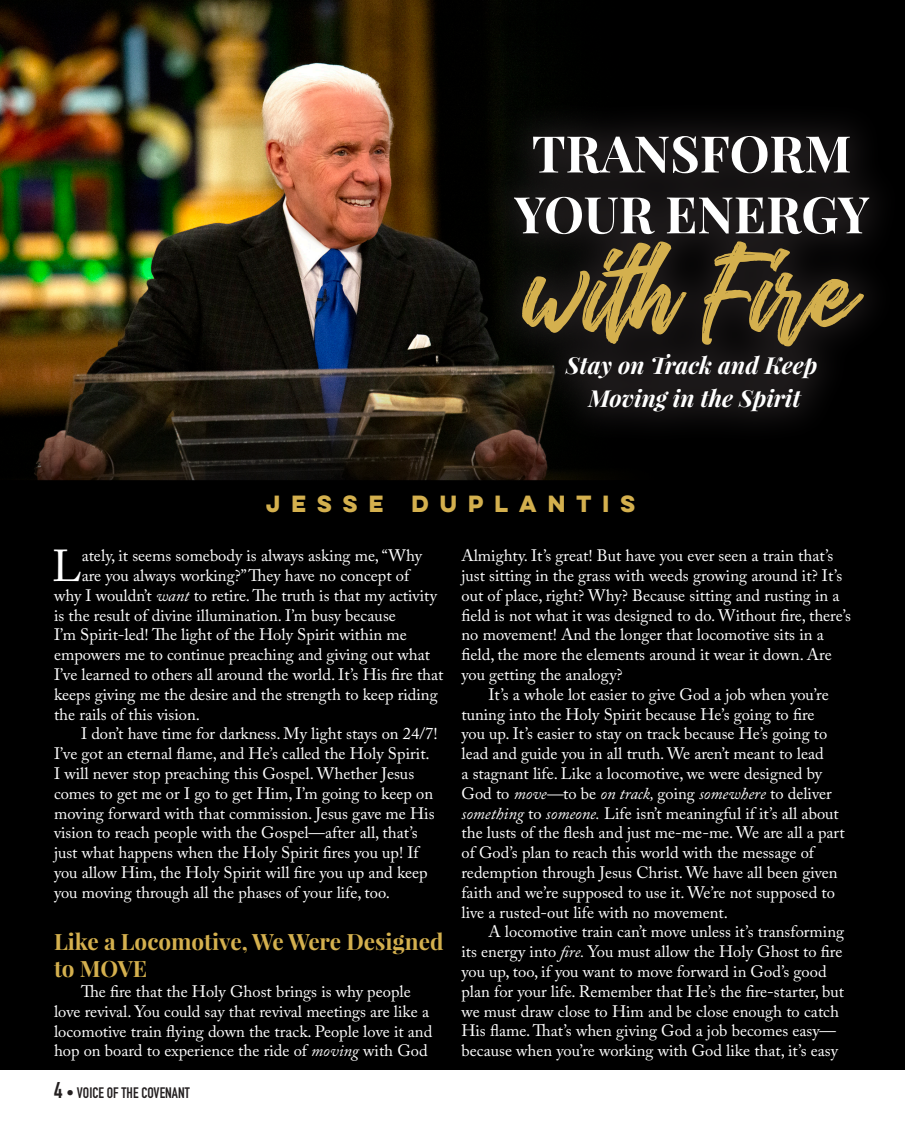
<style>
.page{position:relative;width:905px;height:1134px;background:#fff}
.page>*{position:absolute;margin:0;border:0;box-sizing:border-box;transform-origin:0 0}
.paragraph{font:126.75px "The Historia Demo";color:#d4b04e}
.paragraph-2{font:700 50.7px "Playfair Display";color:#fff}
.paragraph-3{font:44.4px "Adobe Caslon Pro";color:#fff}
.paragraph-4{font:italic 700 23.4px "Playfair Display";color:#fff}
.paragraph-5{font:700 22.5px/27px "Playfair Display";color:#d4b04e}
.t1{font:700 21px "Lulo Clean W01 One";letter-spacing:.3em;color:#d4b04e}
.paragraph-6{font:16.5px/19.8px "Adobe Caslon Pro";color:#fff}
.t2{font:700 15px "DIN Condensed";color:#231f20}
.s1{font-style:italic}
.s2{font-size:22.5px}
</style>
<div class="page">
<div style="left:0;top:0;width:904px;height:1069px;background:#000"></div>
<img style="left:0;top:0;width:590px;height:480px">
<div style="left:477px;top:98px;width:427px;height:350px;background:#231f20;opacity:.88"></div>
<p class="paragraph-2" style="left:531px;top:122px;width:321px">TRANSFORM</p>
<p class="paragraph-2" style="left:514px;top:182px;width:357px">YOUR ENERGY</p>
<p class="paragraph" style="left:526px;top:236px;width:332px">with Fire</p>
<p class="paragraph-4" style="left:565px;top:349px;width:253px">Stay on Track and Keep</p>
<p class="paragraph-4" style="left:588px;top:382px;width:214px">Moving in the Spirit</p>
<p class="t1" style="left:266px;top:488px;width:375px">JESSE DUPLANTIS</p>
<p class="paragraph-3" style="left:52px;top:540px;width:31px">L</p>
<p class="paragraph-6" style="left:82px;top:546px;width:342px">ately, it seems somebody is always asking me, “Why</p>
<p class="paragraph-6" style="left:82px;top:565px;width:329px">are you always working?” They have no concept of</p>
<p class="paragraph-6" style="left:54px;top:585px;width:384px">why I wouldn’t <span class="s1">want</span> to retire. The truth is that my activity</p>
<p class="paragraph-6" style="left:54px;top:605px;width:343px">is the result of divine illumination. I’m busy because</p>
<p class="paragraph-6" style="left:54px;top:625px;width:354px">I’m Spirit-led! The light of the Holy Spirit within me</p>
<p class="paragraph-6" style="left:54px;top:645px;width:377px">empowers me to continue preaching and giving out what</p>
<p class="paragraph-6" style="left:54px;top:664px;width:391px">I’ve learned to others all around the world. It’s His fire that</p>
<p class="paragraph-6" style="left:54px;top:684px;width:385px">keeps giving me the desire and the strength to keep riding</p>
<p class="paragraph-6" style="left:54px;top:704px;width:147px">the rails of this vision.</p>
<p class="paragraph-6" style="left:54px;top:724px;width:385px;text-indent:27px">I don’t have time for darkness. My light stays on 24/7!<br>I’ve got an eternal flame, and He’s called the Holy Spirit.<br>I will never stop preaching this Gospel. Whether Jesus comes to get me or I go to get Him, I’m going to keep on moving forward with that commission. Jesus gave me His vision to reach people with the Gospel—after all, that’s just what happens when the Holy Spirit fires you up! If you allow Him, the Holy Spirit will fire you up and keep you moving through all the phases of your life, too.</p>
<p class="paragraph-5" style="left:54px;top:928px;width:391px">Like a Locomotive, We Were Designed to MOVE</p>
<p class="paragraph-6" style="left:54px;top:981px;width:380px;text-align:center">The fire that the Holy Ghost brings is why people<br>love revival. You could say that revival meetings are like a locomotive train flying down the track. People love it and hop on board to experience the ride of <span class="s1">moving</span> with God</p>
<p class="t2" style="left:54px;top:1082px;width:137px"><span class="s2">4</span> • VOICE OF THE COVENANT</p>
<p class="paragraph-6" style="left:461px;top:546px;width:391px">Almighty. It’s great! But have you ever seen a train that’s just sitting in the grass with weeds growing around it? It’s out of place, right? Why? Because sitting and rusting in a field is not what it was designed to do. Without fire, there’s no movement! And the longer that locomotive sits in a field, the more the elements around it wear it down. Are you getting the analogy?</p>
<p class="paragraph-6" style="left:461px;top:684px;width:385px;text-indent:27px">It’s a whole lot easier to give God a job when you’re tuning into the Holy Spirit because He’s going to fire<br>you up. It’s easier to stay on track because He’s going to lead and guide you in all truth. We aren’t meant to lead<br>a stagnant life. Like a locomotive, we were designed by God to <span class="s1">move—</span>to be <span class="s1">on track,</span> going <span class="s1">somewhere</span> to deliver <span class="s1">something</span> to <span class="s1">someone.</span> Life isn’t meaningful if it’s all about the lusts of the flesh and just me-me-me. We are all a part of God’s plan to reach this world with the message of redemption through Jesus Christ. We have all been given faith and we’re supposed to use it. We’re not supposed to live a rusted-out life with no movement.</p>
<p class="paragraph-6" style="left:461px;top:922px;width:384px;text-indent:27px">A locomotive train can’t move unless it’s transforming its energy into <span class="s1">fire.</span> You must allow the Holy Ghost to fire you up, too, if you want to move forward in God’s good plan for your life. Remember that He’s the fire-starter, but we must draw close to Him and be close enough to catch His flame. That’s when giving God a job becomes easy— because when you’re working with God like that, it’s easy</p>
</div>
